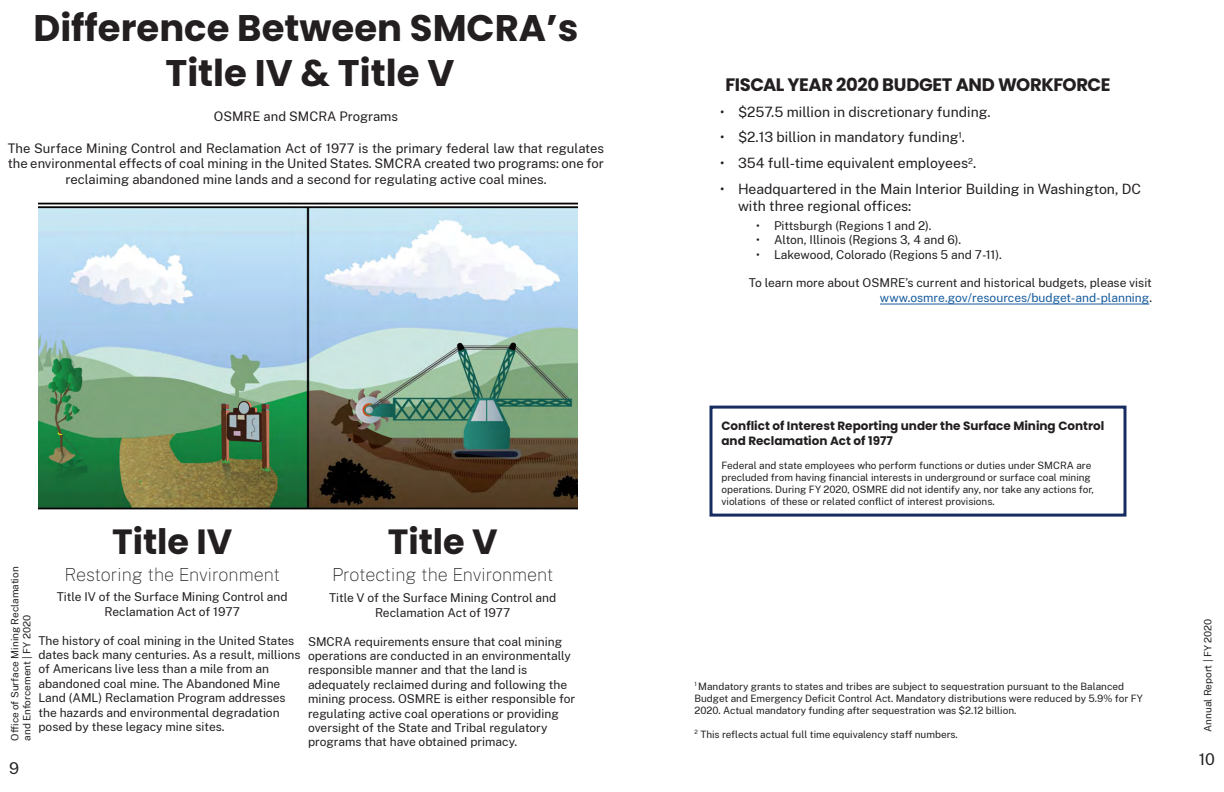
<style>
.page{position:relative;width:1224px;height:792px;background:#fff}
.page>*{position:absolute;margin:0;border:0;box-sizing:border-box;transform-origin:0 0}
.t1{font:700 37px "Poppins";color:#231f20}
.t2{font:700 35px "Poppins";color:#231f20}
.t3{font:100 18px "Public Sans";color:#231f20}
.Body_-_H1{font:700 18px "Poppins";letter-spacing:-.025em;color:#231f20}
.t4{font:16px "Public Sans";color:#231f20}
.t5{font:14px/16.8px "Public Sans";color:#231f20}
.t6{font:13px/15.6px "Public Sans";color:#231f20;text-align:center}
.Body_Text{font:12px/14.4px "Public Sans";color:#231f20;text-align:center}
.Header_1{font:700 12px/14.4px "Poppins";color:#231f20}
.Body_Text-2{font:12px "Public Sans";color:#175d9e}
.Header_1-2{font:10px/12px "Public Sans";color:#231f20}
.Header_1-3{font:5.8px "Public Sans";color:#231f20}
.s1{color:#231f20}
</style>
<div class="page">
<img style="left:39px;top:202px;width:538px;height:308px">
<hr style="left:880px;top:304px;width:269px;height:1px;background:#175d9e">
<div style="left:710px;top:406px;width:416px;height:111px;border:3px solid #172c60"></div>
<p class="t1" style="left:33px;top:7px;width:547px">Difference Between SMCRA’s</p>
<p class="t1" style="left:165px;top:51px;width:290px">Title IV &amp; Title V</p>
<p class="t6" style="left:214px;top:108px;width:186px">OSMRE and SMCRA Programs</p>
<p class="t6" style="left:8px;top:139px;width:598px">The Surface Mining Control and Reclamation Act of 1977 is the primary federal law that regulates the environmental effects of coal mining in the United States. SMCRA created two programs: one for reclaiming abandoned mine lands and a second for regulating active coal mines.</p>
<p class="Body_-_H1" style="left:725px;top:74px;width:387px">FISCAL YEAR 2020 BUDGET AND WORKFORCE</p>
<p class="t5" style="left:720px;top:103px;width:272px">• $257.5 million in discretionary funding.</p>
<p class="t5" style="left:720px;top:128px;width:247px">• $2.13 billion in mandatory funding<sup>1</sup>.</p>
<p class="t5" style="left:720px;top:154px;width:258px">• 354 full-time equivalent employees<sup>2</sup>.</p>
<p class="t5" style="left:738px;top:180px;width:405px;text-indent:-18px">• Headquartered in the Main Interior Building in Washington, DC with three regional offices:</p>
<p class="Body_Text" style="left:756px;top:218px;width:177px">• Pittsburgh (Regions 1 and 2).</p>
<p class="Body_Text" style="left:756px;top:232px;width:207px">• Alton, Illinois (Regions 3, 4 and 6).</p>
<p class="Body_Text" style="left:756px;top:246px;width:247px">• Lakewood, Colorado (Regions 5 and 7-11).</p>
<p class="Body_Text" style="left:749px;top:275px;width:404px">To learn more about OSMRE’s current and historical budgets, please visit</p>
<p class="Body_Text-2" style="left:880px;top:289px;width:274px">www.osmre.gov/resources/budget-and-planning<span class="s1">.</span></p>
<p class="Header_1" style="left:722px;top:419px;width:384px">Conflict of Interest Reporting under the Surface Mining Control and Reclamation Act of 1977</p>
<p class="Header_1-2" style="left:722px;top:458px;width:374px">Federal and state employees who perform functions or duties under SMCRA are precluded from having financial interests in underground or surface coal mining operations. During FY 2020, OSMRE did not identify any, nor take any actions for, violations of these or related conflict of interest provisions.</p>
<p class="t2" style="left:112px;top:521px;width:122px">Title IV</p>
<p class="t2" style="left:388px;top:521px;width:112px">Title V</p>
<p class="t3" style="left:65px;top:562px;width:217px">Restoring the Environment</p>
<p class="t3" style="left:332px;top:562px;width:223px">Protecting the Environment</p>
<p class="Header_1-2" style="left:8px;top:741px;width:176px;rotate:-90deg">Office of Surface Mining Reclamation</p>
<p class="Body_Text" style="left:57px;top:589px;width:232px">Title IV of the Surface Mining Control and<br>Reclamation Act of 1977</p>
<p class="Body_Text" style="left:39px;top:633px;width:264px;text-align:left">The history of coal mining in the United States dates back many centuries. As a result, millions of Americans live less than a mile from an abandoned coal mine. The Abandoned Mine Land (AML) Reclamation Program addresses the hazards and environmental degradation posed by these legacy mine sites.</p>
<p class="Body_Text" style="left:329px;top:590px;width:229px">Title V of the Surface Mining Control and<br>Reclamation Act of 1977</p>
<p class="Body_Text" style="left:308px;top:633px;width:269px;text-align:left">SMCRA requirements ensure that coal mining operations are conducted in an environmentally responsible manner and that the land is adequately reclaimed during and following the mining process. OSMRE is either responsible for regulating active coal operations or providing oversight of the State and Tribal regulatory programs that have obtained primacy.</p>
<p class="Header_1-2" style="left:20px;top:741px;width:127px;rotate:-90deg">and Enforcement | FY 2020</p>
<p class="Header_1-2" style="left:1201px;top:732px;width:115px;rotate:-90deg">Annual Report | FY 2020</p>
<p class="Header_1-2" style="left:694px;top:680px;width:450px"><sup>1</sup> Mandatory grants to states and tribes are subject to sequestration pursuant to the Balanced<br>Budget and Emergency Deficit Control Act. Mandatory distributions were reduced by 5.9% for FY<br>2020. Actual mandatory funding after sequestration was $2.12 billion.</p>
<p class="Header_1-3" style="left:694px;top:728px;width:5px">2</p>
<p class="Header_1-2" style="left:700px;top:728px;width:259px">This reflects actual full time equivalency staff numbers.</p>
<h3 class="t4" style="left:9px;top:757px;width:11px">9</h3>
<h3 class="t4" style="left:1199px;top:748px;width:18px">10</h3>
</div>
